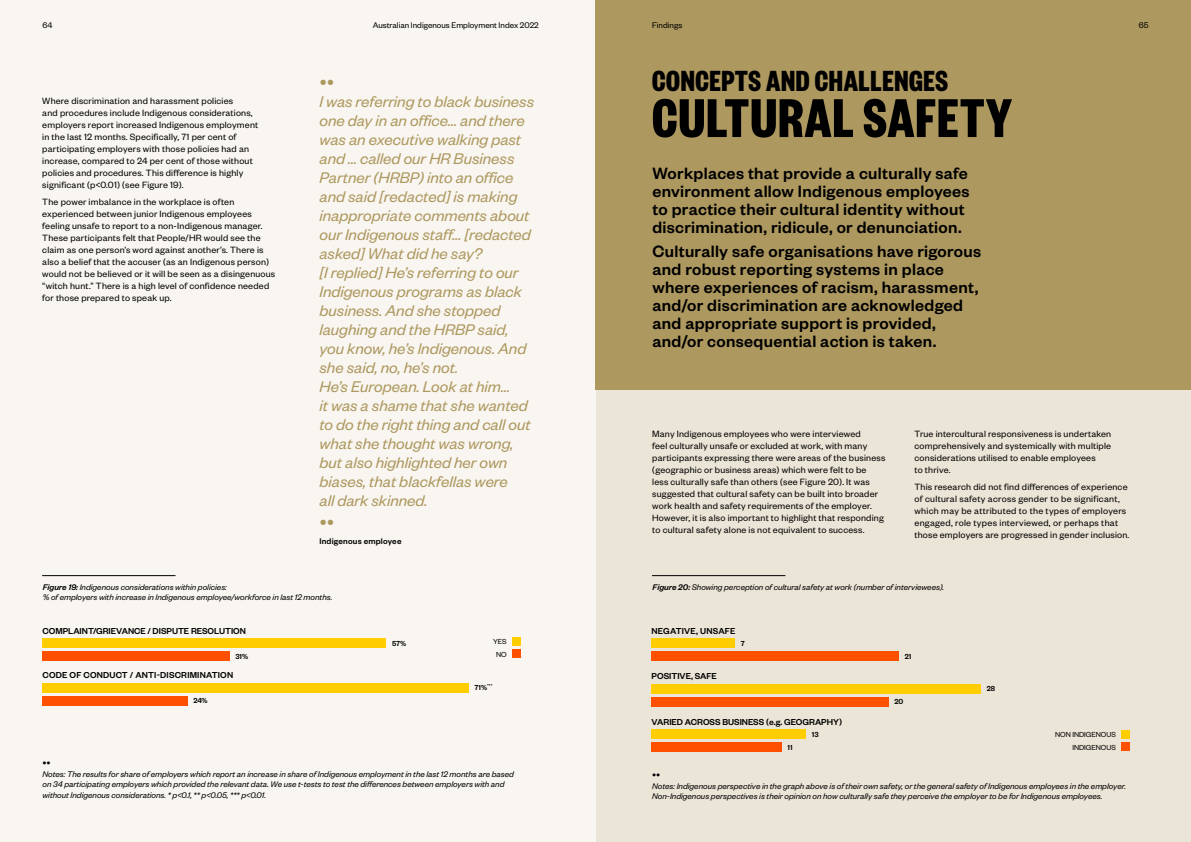
<style>
.page{position:relative;width:1191px;height:842px;background:#ebe5d7}
.page>*{position:absolute;margin:0;border:0;box-sizing:border-box;transform-origin:0 0}
.t1{font:700 60px "Founders Grotesk X Cond";letter-spacing:.02em;color:#000}
.t2{font:700 32px "Founders Grotesk X Cond";letter-spacing:.02em;color:#000}
.Intro_Copy{font:italic 22px "Founders Grotesk";color:#ad985f}
.Intro_Copy-2{font:500 18px/18px "Founders Grotesk";letter-spacing:.015em;color:#000}
.Intro_Copy-3{font:italic 17px/19px "Founders Grotesk";color:#ad985f}
.Photo{font:italic 12px "Founders Grotesk";color:#000}
.Body_Text{font:10px/12px "Founders Grotesk";letter-spacing:.02em;color:#000}
.t3{font:500 9.5px "Founders Grotesk";color:#000}
.t4{font:500 9.5px "Founders Grotesk";letter-spacing:.02em;color:#000}
.Photo-2{font:italic 9px/10.5px "Founders Grotesk";color:#000}
.Std_Caption{font:italic 9px/10.5px "Founders Grotesk";color:#000}
.t5{font:9px "Founders Grotesk";color:#000}
.Intro_Copy-4{font:500 9px "Founders Grotesk";letter-spacing:.02em;color:#000}
.t6{font:8px "Founders Grotesk";color:#000}
.t7{font:500 8px "Founders Grotesk";color:#000}
.s1{font-weight:500}
</style>
<div class="page">
<div style="left:0;top:0;width:595px;height:842px;background:#f9f6f1"></div>
<div style="left:595px;top:0;width:596px;height:390px;background:#ad985f"></div>
<div style="left:43px;top:683px;width:426px;height:9px;background:#ffcd00"></div>
<div style="left:512px;top:637px;width:9px;height:9px;background:#ffcd00"></div>
<div style="left:512px;top:649px;width:9px;height:9px;background:#ff4f00"></div>
<div style="left:43px;top:695px;width:145px;height:10px;background:#ff4f00"></div>
<div style="left:43px;top:638px;width:343px;height:10px;background:#ffcd00"></div>
<div style="left:43px;top:651px;width:187px;height:10px;background:#ff4f00"></div>
<hr style="left:42px;top:575px;width:133px;height:1px;background:#000">
<div style="left:1121px;top:730px;width:9px;height:9px;background:#ffcd00"></div>
<div style="left:1121px;top:742px;width:9px;height:9px;background:#ff4f00"></div>
<div style="left:651px;top:651px;width:248px;height:10px;background:#ff4f00"></div>
<div style="left:651px;top:638px;width:84px;height:10px;background:#ffcd00"></div>
<div style="left:651px;top:697px;width:237px;height:10px;background:#ff4f00"></div>
<div style="left:651px;top:683px;width:330px;height:10px;background:#ffcd00"></div>
<div style="left:651px;top:742px;width:131px;height:10px;background:#ff4f00"></div>
<div style="left:651px;top:729px;width:155px;height:10px;background:#ffcd00"></div>
<hr style="left:652px;top:575px;width:133px;height:1px;background:#000">
<p class="t5" style="left:43px;top:20px;width:11px">64</p>
<p class="t5" style="left:373px;top:20px;width:167px">Australian Indigenous Employment Index 2022</p>
<p class="t5" style="left:652px;top:20px;width:32px">Findings</p>
<p class="t5" style="left:1138px;top:20px;width:11px">65</p>
<p class="Body_Text" style="left:42px;top:94px;width:217px">Where discrimination and harassment policies<br>and procedures include Indigenous considerations, employers report increased Indigenous employment in the last 12 months. Specifically, 71 per cent of participating employers with those policies had an increase, compared to 24 per cent of those without policies and procedures. This difference is highly significant (p&lt;0.01) (see Figure 19).</p>
<p class="Body_Text" style="left:42px;top:196px;width:234px">The power imbalance in the workplace is often experienced between junior Indigenous employees feeling unsafe to report to a non-Indigenous manager.<br>These participants felt that People/HR would see the claim as one person’s word against another’s. There is also a belief that the accuser (as an Indigenous person) would not be believed or it will be seen as a disingenuous “witch hunt.” There is a high level of confidence needed for those prepared to speak up.</p>
<p class="Intro_Copy" style="left:319px;top:67px;width:16px">••</p>
<p class="Intro_Copy-3" style="left:319px;top:91px;width:216px">I was referring to black business one day in an office… and there was an executive walking past and … called our HR Business<br>Partner (HRBP) into an office and said [redacted] is making inappropriate comments about our Indigenous staff… [redacted asked] What did he say?<br>[I replied] He’s referring to our<br>Indigenous programs as black business. And she stopped laughing and the HRBP said, you know, he’s Indigenous. And she said, no, he’s not.<br>He’s European. Look at him…</p>
<p class="Intro_Copy-3" style="left:319px;top:395px;width:213px">it was a shame that she wanted to do the right thing and call out what she thought was wrong, but also highlighted her own biases, that blackfellas were<br>all dark skinned.</p>
<p class="Intro_Copy" style="left:319px;top:507px;width:16px">••</p>
<p class="Intro_Copy-4" style="left:319px;top:535px;width:83px">Indigenous employee</p>
<p class="t2" style="left:652px;top:61px;width:297px">CONCEPTS AND CHALLENGES</p>
<h1 class="t1" style="left:652px;top:80px;width:361px">CULTURAL SAFETY</h1>
<p class="Intro_Copy-2" style="left:652px;top:164px;width:319px">Workplaces that provide a culturally safe environment allow Indigenous employees to practice their cultural identity without discrimination, ridicule, or denunciation.</p>
<p class="Intro_Copy-2" style="left:652px;top:241px;width:330px">Culturally safe organisations have rigorous and robust reporting systems in place where experiences of racism, harassment, and/or discrimination are acknowledged and appropriate support is provided, and/or consequential action is taken.</p>
<p class="Body_Text" style="left:652px;top:427px;width:235px">Many Indigenous employees who were interviewed<br>feel culturally unsafe or excluded at work, with many participants expressing there were areas of the business (geographic or business areas) which were felt to be<br>less culturally safe than others (see Figure 20). It was suggested that cultural safety can be built into broader work health and safety requirements of the employer.<br>However, it is also important to highlight that responding to cultural safety alone is not equivalent to success.</p>
<p class="Body_Text" style="left:914px;top:427px;width:198px">True intercultural responsiveness is undertaken comprehensively and systemically with multiple considerations utilised to enable employees<br>to thrive.</p>
<p class="Body_Text" style="left:914px;top:481px;width:216px">This research did not find differences of experience of cultural safety across gender to be significant, which may be attributed to the types of employers engaged, role types interviewed, or perhaps that those employers are progressed in gender inclusion.</p>
<p class="Std_Caption" style="left:43px;top:581px;width:291px"><span class="s1">Figure 19:</span> Indigenous considerations within policies:<br>% of employers with increase in Indigenous employee/workforce in last 12 months.</p>
<p class="Std_Caption" style="left:652px;top:581px;width:293px"><span class="s1">Figure 20:</span> Showing perception of cultural safety at work (number of interviewees).</p>
<p class="t3" style="left:43px;top:625px;width:205px">COMPLAINT/GRIEVANCE / DISPUTE RESOLUTION</p>
<p class="t4" style="left:651px;top:625px;width:85px">NEGATIVE, UNSAFE</p>
<p class="t7" style="left:392px;top:638px;width:16px">57%</p>
<p class="t6" style="left:493px;top:637px;width:15px">YES</p>
<p class="t7" style="left:741px;top:638px;width:5px">7</p>
<p class="t7" style="left:235px;top:651px;width:14px">31%</p>
<p class="t6" style="left:496px;top:649px;width:12px">NO</p>
<p class="t7" style="left:904px;top:651px;width:8px">21</p>
<p class="t4" style="left:43px;top:669px;width:192px">CODE OF CONDUCT / ANTI-DISCRIMINATION</p>
<p class="t3" style="left:651px;top:670px;width:67px">POSITIVE, SAFE</p>
<p class="t7" style="left:474px;top:682px;width:19px">71%<sup>***</sup></p>
<p class="t7" style="left:986px;top:683px;width:10px">28</p>
<p class="t7" style="left:193px;top:695px;width:16px">24%</p>
<p class="t7" style="left:894px;top:697px;width:10px">20</p>
<p class="t3" style="left:651px;top:716px;width:192px">VARIED ACROSS BUSINESS (e.g. GEOGRAPHY)</p>
<p class="t7" style="left:812px;top:729px;width:8px">13</p>
<p class="t7" style="left:787px;top:742px;width:7px">11</p>
<p class="t6" style="left:1055px;top:730px;width:62px">NON INDIGENOUS</p>
<p class="t6" style="left:1072px;top:742px;width:45px">INDIGENOUS</p>
<p class="Photo" style="left:43px;top:755px;width:10px">••</p>
<p class="Photo-2" style="left:43px;top:768px;width:473px">Notes: The results for share of employers which report an increase in share of Indigenous employment in the last 12 months are based on 34 participating employers which provided the relevant data. We use t-tests to test the differences between employers with and without Indigenous considerations. * p&lt;0.1, ** p&lt;0.05, *** p&lt;0.01.</p>
<p class="Photo" style="left:652px;top:767px;width:10px">••</p>
<p class="Photo-2" style="left:652px;top:780px;width:475px">Notes: Indigenous perspective in the graph above is of their own safety, or the general safety of Indigenous employees in the employer.<br>Non-Indigenous perspectives is their opinion on how culturally safe they perceive the employer to be for Indigenous employees.</p>
</div>
